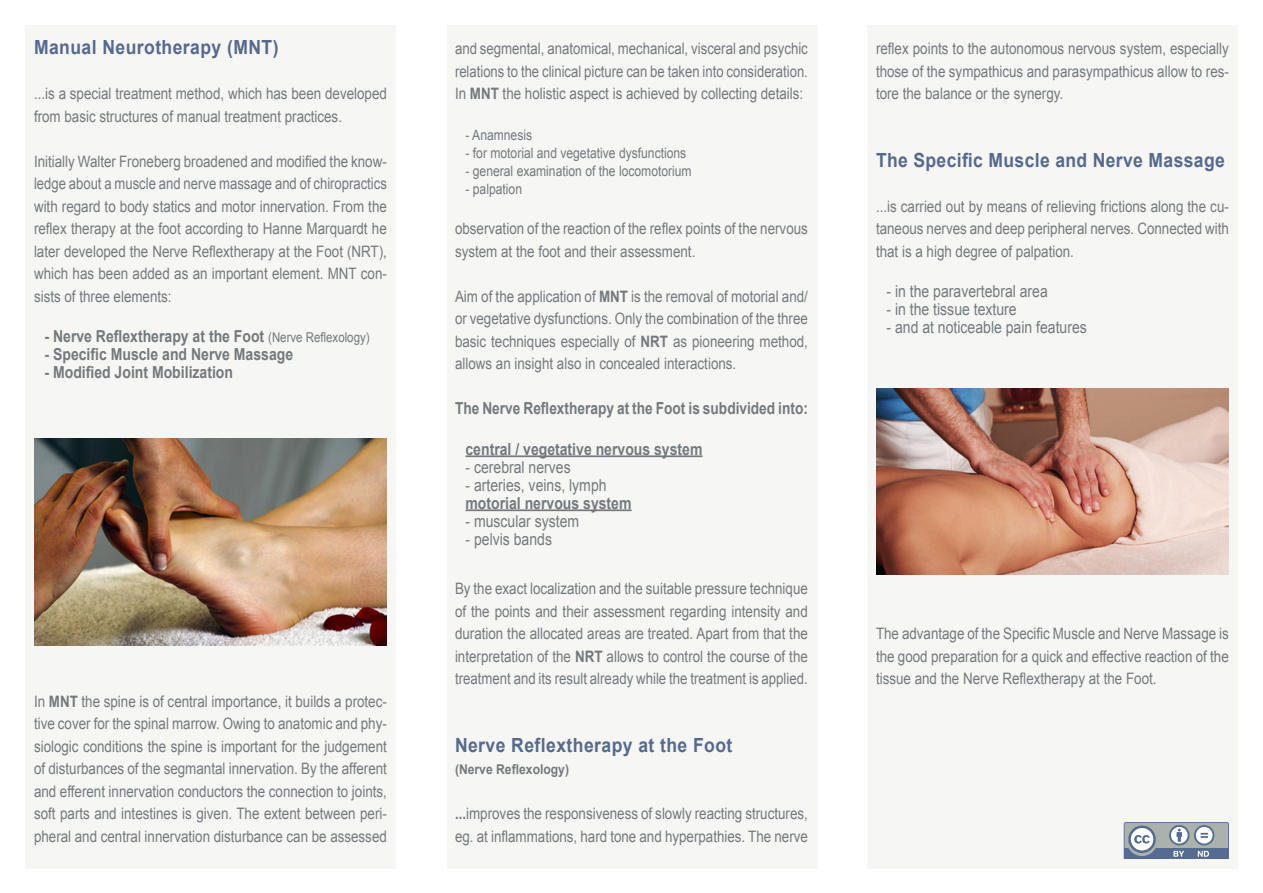
<style>
.page{position:relative;width:1263px;height:893px;background:#fff}
.page>*{position:absolute;margin:0;border:0;box-sizing:border-box;transform-origin:0 0}
.Überschrift_blau_kle{font:700 19.5px "Arial";letter-spacing:.025em;color:#576a8d;scale:.9 1}
.aufzählung{font:700 16.5px "Arial";color:#74797c;scale:.85 1}
.aufzählung-2{font:16.5px "Arial";color:#74797c;scale:.85 1}
.aufzählung-3{font:700 16.5px "Arial";color:#74797c;scale:.83 1}
.t1{font:15.75px/22.5px "Arial";color:#74797c;text-align:justify;scale:.85 1}
.t2{font:15.75px/22.5px "Arial";color:#74797c;text-align:justify;scale:.84 1}
.aufzählung-4{font:14.25px "Arial";color:#74797c;scale:.85 1}
.Überschrift_blau_kle-2{font:700 13.5px "Arial";color:#74797c;scale:.9 1}
.s1{font-weight:400;font-size:13.5px}
.s2{font-weight:700}
</style>
<div class="page">
<div style="left:25px;top:26px;width:370px;height:843px;background:#f6f6f4"></div>
<div style="left:447px;top:26px;width:371px;height:843px;background:#f6f6f4"></div>
<div style="left:867px;top:26px;width:371px;height:843px;background:#f6f6f4"></div>
<hr style="left:465px;top:455px;width:237px;height:2px;background:#74797c">
<hr style="left:465px;top:509px;width:166px;height:2px;background:#74797c">
<svg style="left:1124px;top:822px;width:105px;height:37px"></svg>
<img style="left:34px;top:438px;width:353px;height:207px">
<img style="left:876px;top:388px;width:353px;height:186px">
<p class="Überschrift_blau_kle" style="left:34px;top:34px;width:273px">Manual Neurotherapy (MNT)</p>
<p class="t1" style="left:34px;top:82px;width:417px">...is a special treatment method, which has been developed from basic structures of manual treatment practices.</p>
<p class="t1" style="left:34px;top:150px;width:417px">Initially Walter Froneberg broadened and modified the know&shy;ledge about a muscle and nerve massage and of chiropractics with regard to body statics and motor innervation. From the reflex therapy at the foot according to Hanne Marquardt he later developed the Nerve Reflextherapy at the Foot (NRT), which has been added as an important element. MNT con&shy;sists of three elements:</p>
<p class="aufzählung" style="left:45px;top:325px;width:384px">- Nerve Reflextherapy at the Foot <span class="s1">(Nerve Reflexology)</span></p>
<p class="aufzählung" style="left:45px;top:343px;width:294px">- Specific Muscle and Nerve Massage</p>
<p class="aufzählung" style="left:45px;top:361px;width:223px">- Modified Joint Mobilization</p>
<p class="t1" style="left:34px;top:690px;width:417px">In <span class="s2">MNT</span> the spine is of central importance, it builds a protec&shy;tive cover for the spinal marrow. Owing to anatomic and phy&shy;siologic conditions the spine is important for the judgement of disturbances of the segmantal innervation. By the afferent and efferent innervation conductors the connection to joints, soft parts and intestines is given. The extent between peri&shy;pheral and central innervation disturbance can be assessed</p>
<p class="t2" style="left:455px;top:37px;width:422px">and segmental, anatomical, mechanical, visceral and psychic relations to the clinical picture can be taken into consideration.<br>In <span class="s2">MNT</span> the holistic aspect is achieved by collecting details:</p>
<p class="aufzählung-4" style="left:465px;top:125px;width:80px">- Anamnesis</p>
<p class="aufzählung-4" style="left:465px;top:143px;width:261px">- for motorial and vegetative dysfunctions</p>
<p class="aufzählung-4" style="left:465px;top:161px;width:268px">- general examination of the locomotorium</p>
<p class="aufzählung-4" style="left:465px;top:179px;width:68px">- palpation</p>
<p class="t1" style="left:455px;top:217px;width:417px">observation of the reaction of the reflex points of the nervous system at the foot and their assessment.</p>
<p class="t1" style="left:455px;top:285px;width:417px">Aim of the application of <span class="s2">MNT</span> is the removal of motorial and/ or vegetative dysfunctions. Only the combination of the three basic techniques especially of <span class="s2">NRT</span> as pioneering method, allows an insight also in concealed interactions.</p>
<p class="aufzählung-3" style="left:455px;top:397px;width:427px">The Nerve Reflextherapy at the Foot is subdivided into:</p>
<p class="aufzählung" style="left:465px;top:438px;width:280px">central / vegetative nervous system</p>
<p class="aufzählung-2" style="left:465px;top:456px;width:125px">- cerebral nerves</p>
<p class="aufzählung-2" style="left:465px;top:474px;width:167px">- arteries, veins, lymph</p>
<p class="aufzählung" style="left:465px;top:492px;width:197px">motorial nervous system</p>
<p class="aufzählung-2" style="left:465px;top:510px;width:135px">- muscular system</p>
<p class="aufzählung-2" style="left:465px;top:528px;width:103px">- pelvis bands</p>
<p class="t1" style="left:455px;top:577px;width:417px">By the exact localization and the suitable pressure technique of the points and their assessment regarding intensity and duration the allocated areas are treated. Apart from that the interpretation of the <span class="s2">NRT</span> allows to control the course of the treatment and its result already while the treatment is applied.</p>
<p class="Überschrift_blau_kle" style="left:455px;top:732px;width:310px">Nerve Reflextherapy at the Foot</p>
<p class="Überschrift_blau_kle-2" style="left:455px;top:760px;width:128px">(Nerve Reflexology)</p>
<p class="t1" style="left:455px;top:802px;width:417px"><span class="s2">...</span>improves the responsiveness of slowly reacting structures, eg. at inflammations, hard tone and hyperpathies. The nerve</p>
<p class="t1" style="left:876px;top:37px;width:417px">reflex points to the autonomous nervous system, especially those of the sympathicus and parasympathicus allow to res&shy;tore the balance or the synergy.</p>
<p class="Überschrift_blau_kle" style="left:876px;top:147px;width:389px">The Specific Muscle and Nerve Massage</p>
<p class="t1" style="left:876px;top:195px;width:417px">...is carried out by means of relieving frictions along the cu&shy;taneous nerves and deep peripheral nerves. Connected with that is a high degree of palpation.</p>
<p class="aufzählung-2" style="left:886px;top:280px;width:191px">- in the paravertebral area</p>
<p class="aufzählung-2" style="left:886px;top:298px;width:155px">- in the tissue texture</p>
<p class="aufzählung-2" style="left:886px;top:316px;width:237px">- and at noticeable pain features</p>
<p class="t1" style="left:876px;top:622px;width:417px">The advantage of the Specific Muscle and Nerve Massage is the good preparation for a quick and effective reaction of the tissue and the Nerve Reflextherapy at the Foot.</p>
</div>
